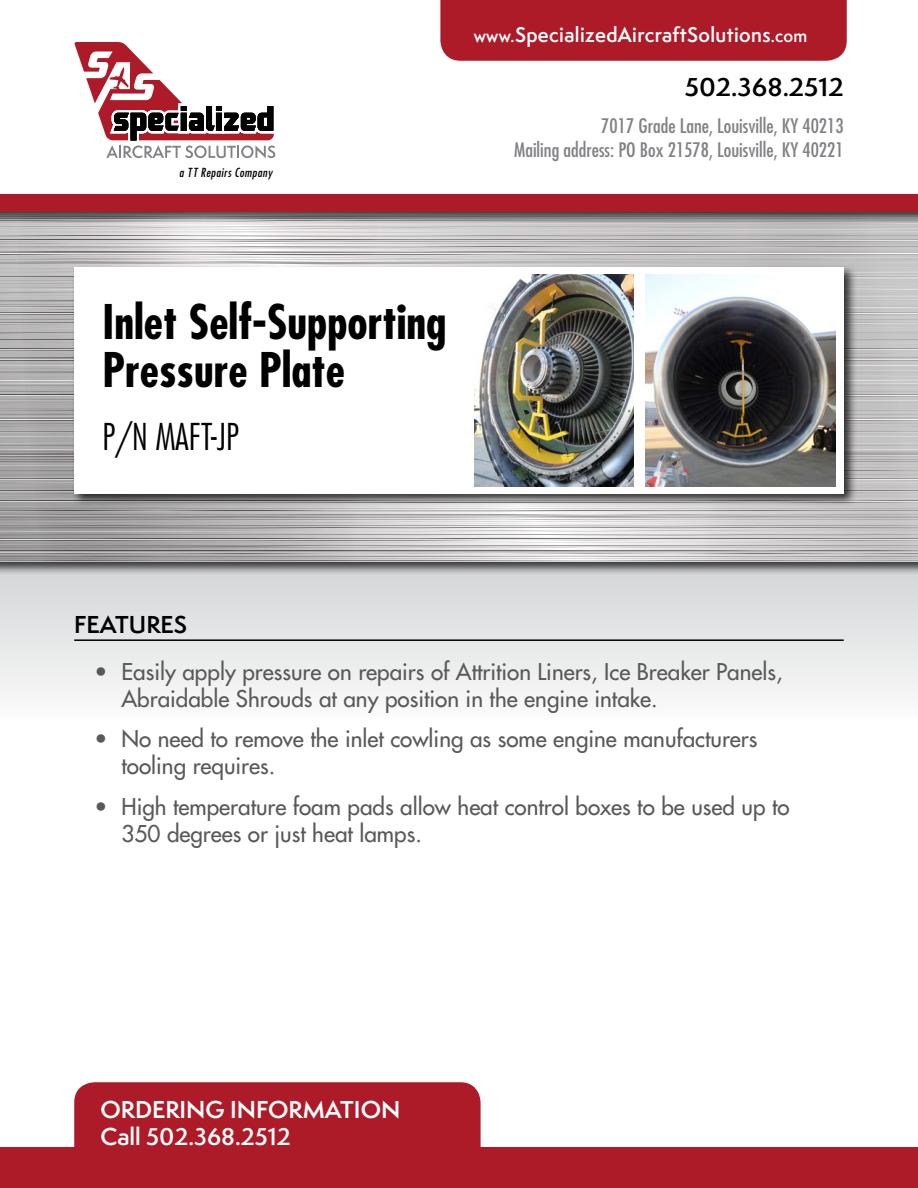
<style>
.page{position:relative;width:918px;height:1188px;background:#fff}
.page>*{position:absolute;margin:0;border:0;box-sizing:border-box;transform-origin:0 0}
.t1{font:700 condensed 46.5px/48px "Futura";color:#000}
.t2{font:300 condensed 36px "Futura";color:#000}
.t3{font:600 24px "Semplicita Pro";color:#000}
.t4{font:22.5px/27px "Futura";color:#58595b}
.t5{font:600 22.5px/27px "Semplicita Pro";color:#fff}
.t6{font:600 22.5px "Semplicita Pro";color:#000}
.t7{font:condensed 19.5px/23.4px "Futura";color:#808285;text-align:right}
.t8{font:600 19.5px "Semplicita Pro";letter-spacing:.02em;color:#fff;scale:.96 1}
.t9{font:italic condensed 12.15px "Futura";letter-spacing:.04em;color:#000}
.s1{font-size:16.5px}
</style>
<div class="page">
<svg style="left:74px;top:42px;width:202px;height:116px"></svg>
<div style="left:0;top:561px;width:918px;height:162px;background:linear-gradient(to bottom,#d1d3d4,#fcfcfc)"></div>
<div style="left:0;top:200px;width:918px;height:375px;background:#000;opacity:.75"></div>
<svg style="left:0;top:226px;width:918px;height:336px;background:#bebcbd"></svg>
<div style="left:0;top:192px;width:918px;height:34px;background:#000;opacity:.75"></div>
<div style="left:0;top:194px;width:918px;height:18px;background:#ad1a28"></div>
<div style="left:71px;top:264px;width:787px;height:243px;background:#000;opacity:.75"></div>
<div style="left:74px;top:267px;width:770px;height:227px;background:#fff"></div>
<div style="left:0;top:1148px;width:918px;height:40px;background:#ad1a28"></div>
<div style="left:74px;top:1082px;width:407px;height:66px;background:#ad1a28"></div>
<div style="left:440px;top:0;width:407px;height:61px;background:#ad1a28"></div>
<hr style="left:74px;top:639px;width:770px;height:2px;background:#000">
<img style="left:645px;top:274px;width:190px;height:212px">
<img style="left:474px;top:274px;width:159px;height:212px">
<p class="t8" style="left:474px;top:20px;width:349px"><span class="s1">www.</span>SpecializedAircraftSolutions<span class="s1">.com</span></p>
<p class="t9" style="left:179px;top:165px;width:95px">a TT Repairs Company</p>
<h1 class="t1" style="left:103px;top:297px;width:345px">Inlet Self-Supporting<br>Pressure Plate</h1>
<h2 class="t2" style="left:103px;top:414px;width:138px">P/N MAFT-JP</h2>
<p class="t3" style="left:685px;top:70px;width:160px">502.368.2512</p>
<p class="t7" style="left:514px;top:114px;width:331px">7017 Grade Lane, Louisville, KY 40213<br>Mailing address: PO Box 21578, Louisville, KY 40221</p>
<p class="t6" style="left:74px;top:608px;width:114px">FEATURES</p>
<p class="t4" style="left:122px;top:658px;width:663px;text-indent:-27px">• Easily apply pressure on repairs of Attrition Liners, Ice Breaker Panels,<br>Abraidable Shrouds at any position in the engine intake.</p>
<p class="t4" style="left:122px;top:725px;width:637px;text-indent:-27px">• No need to remove the inlet cowling as some engine manufacturers tooling requires.</p>
<p class="t4" style="left:122px;top:793px;width:670px;text-indent:-27px">• High temperature foam pads allow heat control boxes to be used up to<br>350 degrees or just heat lamps.</p>
<p class="t5" style="left:100px;top:1096px;width:301px">ORDERING INFORMATION<br>Call 502.368.2512</p>
</div>
